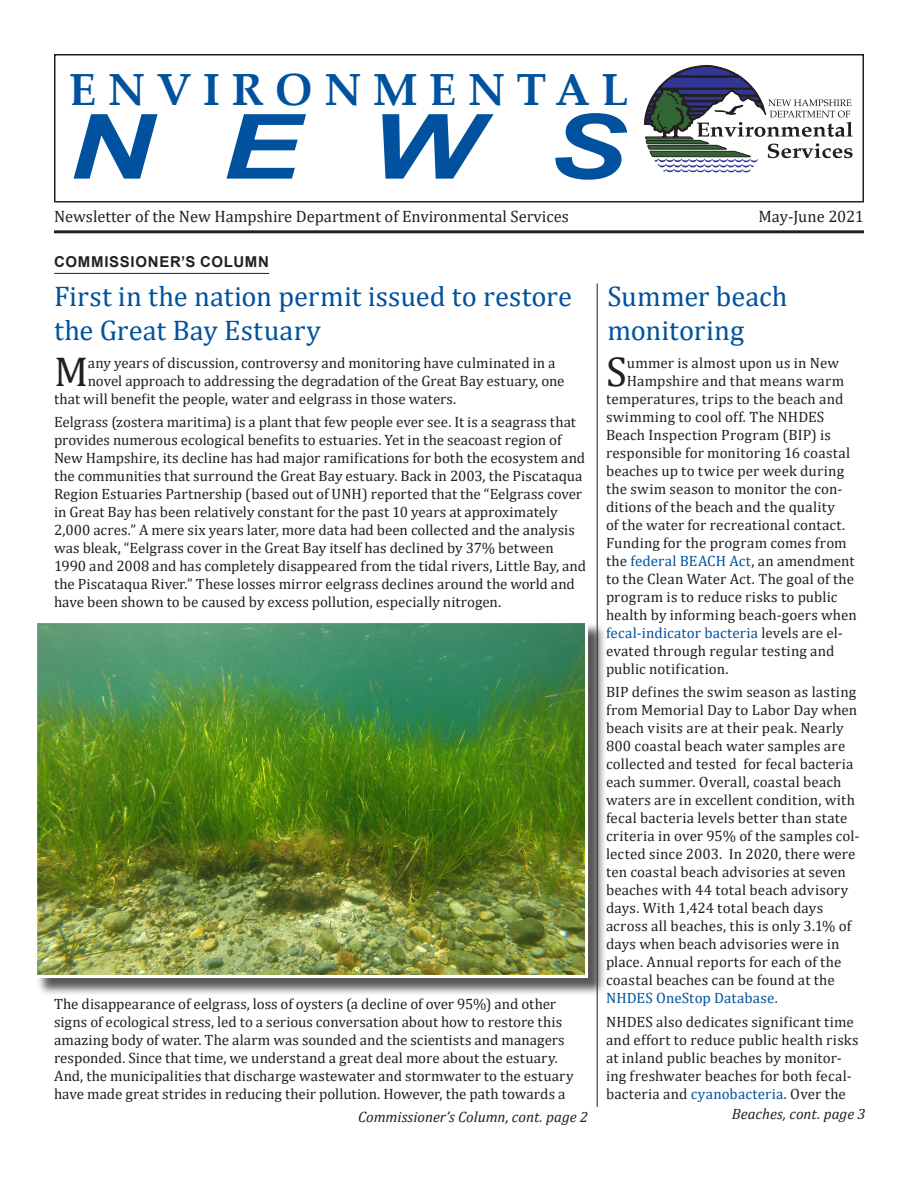
<style>
.page{position:relative;width:918px;height:1188px;background:#fff}
.page>*{position:absolute;margin:0;border:0;box-sizing:border-box;transform-origin:0 0}
.t1{font:italic 700 90px "Arial";color:#00529f;scale:1.3 1}
.t2{font:700 45px "Palatino Linotype";letter-spacing:.25em;color:#00529f}
.BT_1stP{font:42px "Cambria";color:#231f20}
.Head-18{font:28.5px/34.2px "Cambria";letter-spacing:.005em;color:#00529f}
.BT_1stP-2{font:16.5px "Cambria";color:#231f20}
.BT_1stP-3{font:15px/18px "Cambria";letter-spacing:.005em;color:#231f20}
.BT_1stP-4{font:italic 15px "Cambria";color:#231f20}
.BT_1stP-5{font:15px "Cambria";letter-spacing:.01em;color:#00529f}
.Little_headers{font:700 15px "Arial";letter-spacing:.045em;color:#231f20}
.s1{color:#00529f}
.s2{color:#231f20}
</style>
<div class="page">
<svg style="left:644px;top:65px;width:209px;height:107px"></svg>
<hr style="left:54px;top:230px;width:810px;height:3px;background:#231f20">
<div style="left:54px;top:54px;width:810px;height:148px;border:2px solid #231f20"></div>
<hr style="left:54px;top:273px;width:215px;height:1px;background:#231f20">
<hr style="left:597px;top:284px;width:1px;height:823px;background:#231f20">
<div style="left:36px;top:622px;width:571px;height:375px;background:#231f20;opacity:.75"></div>
<img style="left:38px;top:624px;width:546px;height:350px">
<div style="left:34px;top:620px;width:554px;height:358px;border:3px solid #fff"></div>
<p class="t2" style="left:69px;top:57px;width:561px">ENVIRONMENTAL</p>
<p class="t1" style="left:68px;top:87px;width:431px">NEWS</p>
<p class="BT_1stP-2" style="left:54px;top:207px;width:516px">Newsletter of the New Hampshire Department of Environmental Services</p>
<p class="Little_headers" style="left:54px;top:252px;width:216px">COMMISSIONER’S COLUMN</p>
<p class="BT_1stP-2" style="left:758px;top:206px;width:107px">May-June 2021</p>
<p class="Head-18" style="left:54px;top:279px;width:520px">First in the nation permit issued to restore the Great Bay Estuary</p>
<p class="BT_1stP" style="left:54px;top:347px;width:36px">M</p>
<p class="BT_1stP-3" style="left:88px;top:354px;width:469px">any years of discussion, controversy and monitoring have culminated in a</p>
<p class="BT_1stP-3" style="left:88px;top:372px;width:478px">novel approach to addressing the degradation of the Great Bay estuary, one</p>
<p class="BT_1stP-3" style="left:54px;top:390px;width:404px">that will benefit the people, water and eelgrass in those waters.</p>
<p class="BT_1stP-3" style="left:54px;top:413px;width:534px">Eelgrass (zostera maritima) is a plant that few people ever see. It is a seagrass that provides numerous ecological benefits to estuaries. Yet in the seacoast region of New Hampshire, its decline has had major ramifications for both the ecosystem and the communities that surround the Great Bay estuary. Back in 2003, the Piscataqua Region Estuaries Partnership (based out of UNH) reported that the “Eelgrass cover in Great Bay has been relatively constant for the past 10 years at approximately 2,000 acres.” A mere six years later, more data had been collected and the analysis was bleak, “Eelgrass cover in the Great Bay itself has declined by 37% between 1990 and 2008 and has completely disappeared from the tidal rivers, Little Bay, and the Piscataqua River.” These losses mirror eelgrass declines around the world and have been shown to be caused by excess pollution, especially nitrogen.</p>
<p class="BT_1stP-3" style="left:54px;top:995px;width:521px">The disappearance of eelgrass, loss of oysters (a decline of over 95%) and other signs of ecological stress, led to a serious conversation about how to restore this amazing body of water. The alarm was sounded and the scientists and managers responded. Since that time, we understand a great deal more about the estuary.<br>And, the municipalities that discharge wastewater and stormwater to the estuary have made great strides in reducing their pollution. However, the path towards a</p>
<p class="BT_1stP-4" style="left:358px;top:1106px;width:231px">Commissioner’s Column, cont. page 2</p>
<p class="Head-18" style="left:608px;top:279px;width:181px">Summer beach monitoring</p>
<p class="BT_1stP" style="left:606px;top:347px;width:22px">S</p>
<p class="BT_1stP-3" style="left:627px;top:354px;width:214px">ummer is almost upon us in New</p>
<p class="BT_1stP-3" style="left:627px;top:372px;width:219px">Hampshire and that means warm</p>
<p class="BT_1stP-3" style="left:606px;top:390px;width:239px">temperatures, trips to the beach and</p>
<p class="BT_1stP-3" style="left:606px;top:408px;width:220px">swimming to cool off. The NHDES</p>
<p class="BT_1stP-3" style="left:606px;top:426px;width:227px">Beach Inspection Program (BIP) is</p>
<p class="BT_1stP-3" style="left:606px;top:444px;width:246px">responsible for monitoring 16 coastal</p>
<p class="BT_1stP-3" style="left:606px;top:462px;width:240px">beaches up to twice per week during</p>
<p class="BT_1stP-3" style="left:606px;top:480px;width:238px">the swim season to monitor the con-</p>
<p class="BT_1stP-3" style="left:606px;top:498px;width:231px">ditions of the beach and the quality</p>
<p class="BT_1stP-3" style="left:606px;top:516px;width:241px">of the water for recreational contact.</p>
<p class="BT_1stP-3" style="left:606px;top:534px;width:242px">Funding for the program comes from</p>
<p class="BT_1stP-3" style="left:606px;top:552px;width:250px">the <span class="s1">federal BEACH Act</span>, an amendment</p>
<p class="BT_1stP-3" style="left:606px;top:570px;width:250px">to the Clean Water Act. The goal of the</p>
<p class="BT_1stP-3" style="left:606px;top:588px;width:233px">program is to reduce risks to public</p>
<p class="BT_1stP-3" style="left:606px;top:606px;width:252px">health by informing beach-goers when</p>
<p class="BT_1stP-5" style="left:606px;top:624px;width:238px">fecal-indicator bacteria <span class="s2">levels are el-</span></p>
<p class="BT_1stP-3" style="left:606px;top:642px;width:230px">evated through regular testing and</p>
<p class="BT_1stP-3" style="left:606px;top:660px;width:124px">public notification.</p>
<p class="BT_1stP-3" style="left:606px;top:683px;width:255px">BIP defines the swim season as lasting from Memorial Day to Labor Day when beach visits are at their peak. Nearly 800 coastal beach water samples are collected and tested for fecal bacteria each summer. Overall, coastal beach waters are in excellent condition, with fecal bacteria levels better than state criteria in over 95% of the samples col&shy;lected since 2003. In 2020, there were ten coastal beach advisories at seven beaches with 44 total beach advisory days. With 1,424 total beach days across all beaches, this is only 3.1% of days when beach advisories were in place. Annual reports for each of the coastal beaches can be found at the <span class="s1">NHDES OneStop Database</span>.</p>
<p class="BT_1stP-3" style="left:606px;top:1013px;width:254px">NHDES also dedicates significant time and effort to reduce public health risks at inland public beaches by monitor&shy;ing freshwater beaches for both fecal&shy;bacteria and <span class="s1">cyanobacteria</span>. Over the</p>
<p class="BT_1stP-4" style="left:732px;top:1103px;width:135px">Beaches, cont. page 3</p>
</div>
